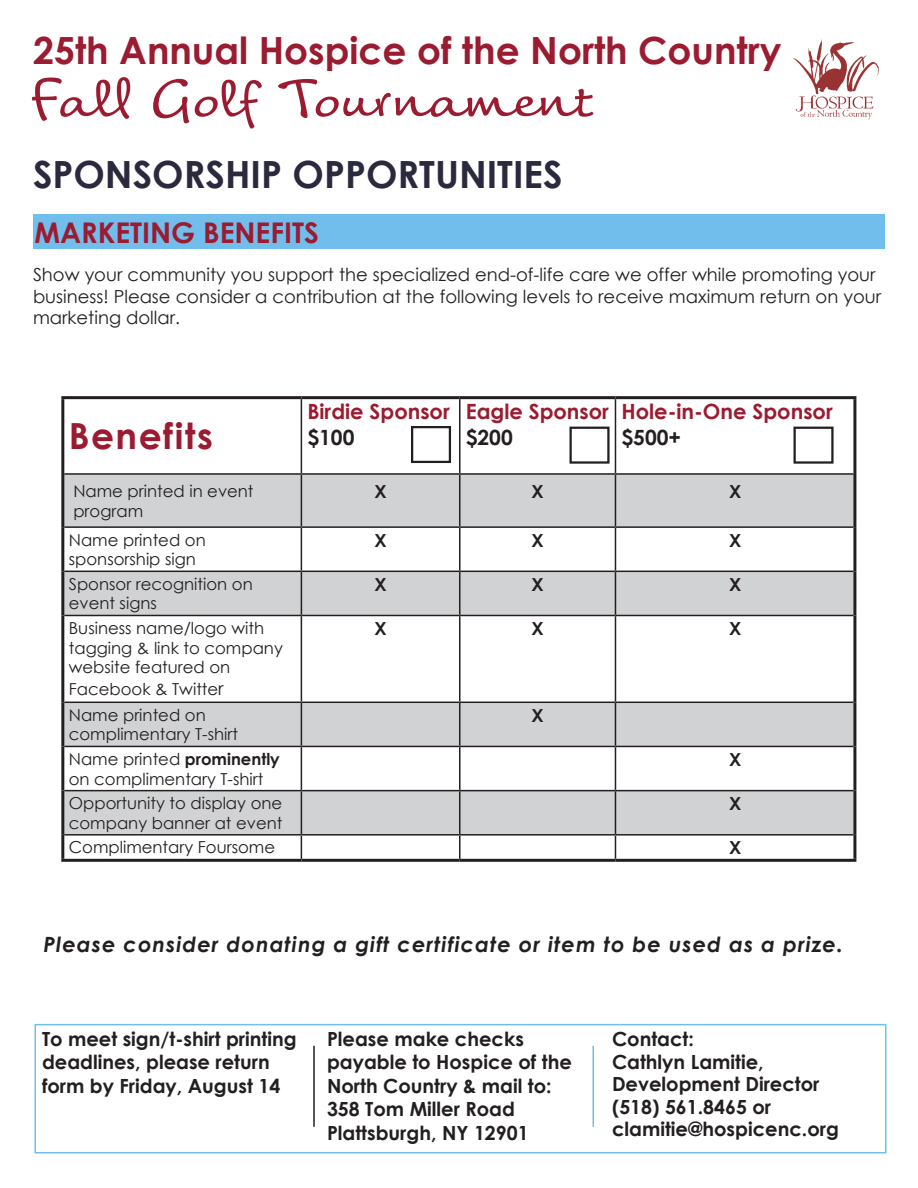
<style>
.page{position:relative;width:918px;height:1188px;background:#fff}
.page>*{position:absolute;margin:0;border:0;box-sizing:border-box;transform-origin:0 0}
.t1{font:52.5px "Tornac";color:#9b1b30}
.t2{font:700 37.5px "Century Gothic";color:#9b1b30}
.t3{font:700 37.5px "Century Gothic";color:#2a293e}
.t4{font:700 36px "Century Gothic";letter-spacing:.04em;color:#9b1b30}
.t5{font:700 28.5px "Century Gothic";color:#9b1b30}
.t6{font:italic 700 21px "Century Gothic";letter-spacing:.05em;color:#231f20}
.t7{font:700 21px "Century Gothic";color:#9b1b30}
.t8{font:700 21px "Century Gothic";color:#231f20}
.t9{font:700 19.5px/23.4px "Century Gothic";color:#231f20}
.t10{font:18px/21.6px "Century Gothic";color:#231f20}
.t11{font:700 18px "Century Gothic";color:#231f20}
.t12{font:16.5px/19.8px "Century Gothic";color:#231f20}
.s1{font-size:18px}
.s2{font-weight:700}
</style>
<div class="page">
<svg style="left:64px;top:475px;width:789px;height:359px;fill:#d1d2d4"></svg>
<hr style="left:61px;top:396px;width:240px;height:3px;background:#231f20">
<hr style="left:61px;top:399px;width:3px;height:75px;background:#231f20">
<hr style="left:301px;top:396px;width:159px;height:3px;background:#231f20">
<hr style="left:460px;top:396px;width:155px;height:3px;background:#231f20">
<hr style="left:615px;top:396px;width:241px;height:3px;background:#231f20">
<hr style="left:853px;top:399px;width:3px;height:75px;background:#231f20">
<hr style="left:301px;top:399px;width:1px;height:74px;background:#231f20">
<hr style="left:459px;top:399px;width:1px;height:74px;background:#231f20">
<hr style="left:615px;top:399px;width:1px;height:74px;background:#231f20">
<hr style="left:64px;top:473px;width:237px;height:2px;background:#231f20">
<hr style="left:301px;top:473px;width:159px;height:2px;background:#231f20">
<hr style="left:460px;top:473px;width:155px;height:2px;background:#231f20">
<hr style="left:615px;top:473px;width:238px;height:2px;background:#231f20">
<hr style="left:61px;top:474px;width:3px;height:53px;background:#231f20">
<hr style="left:853px;top:474px;width:3px;height:53px;background:#231f20">
<hr style="left:61px;top:527px;width:3px;height:44px;background:#231f20">
<hr style="left:853px;top:527px;width:3px;height:44px;background:#231f20">
<hr style="left:61px;top:571px;width:3px;height:44px;background:#231f20">
<hr style="left:853px;top:571px;width:3px;height:44px;background:#231f20">
<hr style="left:61px;top:615px;width:3px;height:87px;background:#231f20">
<hr style="left:853px;top:615px;width:3px;height:87px;background:#231f20">
<hr style="left:61px;top:702px;width:3px;height:44px;background:#231f20">
<hr style="left:853px;top:702px;width:3px;height:44px;background:#231f20">
<hr style="left:61px;top:746px;width:3px;height:45px;background:#231f20">
<hr style="left:853px;top:746px;width:3px;height:45px;background:#231f20">
<hr style="left:61px;top:791px;width:3px;height:44px;background:#231f20">
<hr style="left:853px;top:791px;width:3px;height:44px;background:#231f20">
<hr style="left:61px;top:835px;width:3px;height:24px;background:#231f20">
<hr style="left:853px;top:835px;width:3px;height:24px;background:#231f20">
<hr style="left:61px;top:859px;width:240px;height:3px;background:#231f20">
<hr style="left:301px;top:859px;width:159px;height:3px;background:#231f20">
<hr style="left:460px;top:859px;width:155px;height:3px;background:#231f20">
<hr style="left:615px;top:859px;width:241px;height:3px;background:#231f20">
<hr style="left:301px;top:475px;width:1px;height:51px;background:#231f20">
<hr style="left:459px;top:475px;width:1px;height:51px;background:#231f20">
<hr style="left:615px;top:475px;width:1px;height:51px;background:#231f20">
<hr style="left:64px;top:526px;width:237px;height:2px;background:#231f20">
<hr style="left:301px;top:526px;width:159px;height:2px;background:#231f20">
<hr style="left:301px;top:528px;width:1px;height:43px;background:#231f20">
<hr style="left:460px;top:526px;width:155px;height:2px;background:#231f20">
<hr style="left:459px;top:528px;width:1px;height:43px;background:#231f20">
<hr style="left:615px;top:526px;width:238px;height:2px;background:#231f20">
<hr style="left:615px;top:528px;width:1px;height:43px;background:#231f20">
<hr style="left:64px;top:571px;width:237px;height:1px;background:#231f20">
<hr style="left:301px;top:571px;width:159px;height:1px;background:#231f20">
<hr style="left:301px;top:572px;width:1px;height:43px;background:#231f20">
<hr style="left:460px;top:571px;width:155px;height:1px;background:#231f20">
<hr style="left:459px;top:572px;width:1px;height:43px;background:#231f20">
<hr style="left:615px;top:571px;width:238px;height:1px;background:#231f20">
<hr style="left:615px;top:572px;width:1px;height:43px;background:#231f20">
<hr style="left:64px;top:615px;width:237px;height:1px;background:#231f20">
<hr style="left:301px;top:615px;width:159px;height:1px;background:#231f20">
<hr style="left:301px;top:616px;width:1px;height:86px;background:#231f20">
<hr style="left:460px;top:615px;width:155px;height:1px;background:#231f20">
<hr style="left:459px;top:616px;width:1px;height:86px;background:#231f20">
<hr style="left:615px;top:615px;width:238px;height:1px;background:#231f20">
<hr style="left:615px;top:616px;width:1px;height:86px;background:#231f20">
<hr style="left:64px;top:702px;width:237px;height:1px;background:#231f20">
<hr style="left:301px;top:702px;width:159px;height:1px;background:#231f20">
<hr style="left:301px;top:703px;width:1px;height:43px;background:#231f20">
<hr style="left:460px;top:702px;width:155px;height:1px;background:#231f20">
<hr style="left:459px;top:703px;width:1px;height:43px;background:#231f20">
<hr style="left:615px;top:702px;width:238px;height:1px;background:#231f20">
<hr style="left:615px;top:703px;width:1px;height:43px;background:#231f20">
<hr style="left:64px;top:746px;width:237px;height:1px;background:#231f20">
<hr style="left:301px;top:746px;width:159px;height:1px;background:#231f20">
<hr style="left:301px;top:747px;width:1px;height:43px;background:#231f20">
<hr style="left:460px;top:746px;width:155px;height:1px;background:#231f20">
<hr style="left:459px;top:747px;width:1px;height:43px;background:#231f20">
<hr style="left:615px;top:746px;width:238px;height:1px;background:#231f20">
<hr style="left:615px;top:747px;width:1px;height:43px;background:#231f20">
<hr style="left:64px;top:790px;width:237px;height:1px;background:#231f20">
<hr style="left:301px;top:790px;width:159px;height:1px;background:#231f20">
<hr style="left:301px;top:791px;width:1px;height:43px;background:#231f20">
<hr style="left:460px;top:790px;width:155px;height:1px;background:#231f20">
<hr style="left:459px;top:791px;width:1px;height:43px;background:#231f20">
<hr style="left:615px;top:790px;width:238px;height:1px;background:#231f20">
<hr style="left:615px;top:791px;width:1px;height:43px;background:#231f20">
<hr style="left:64px;top:834px;width:237px;height:2px;background:#231f20">
<hr style="left:301px;top:834px;width:159px;height:2px;background:#231f20">
<svg style="left:301px;top:836px;width:1px;height:23px"></svg>
<hr style="left:460px;top:834px;width:155px;height:2px;background:#231f20">
<svg style="left:459px;top:836px;width:1px;height:23px"></svg>
<hr style="left:615px;top:834px;width:238px;height:2px;background:#231f20">
<svg style="left:615px;top:836px;width:1px;height:23px"></svg>
<div style="left:33px;top:215px;width:852px;height:34px;background:#71beec"></div>
<div style="left:411px;top:426px;width:40px;height:37px;border:2px solid #231f20"></div>
<div style="left:570px;top:427px;width:40px;height:37px;border:2px solid #231f20"></div>
<div style="left:794px;top:427px;width:40px;height:37px;border:2px solid #231f20"></div>
<div style="left:34px;top:1024px;width:852px;height:130px;border:2px solid #71beec"></div>
<hr style="left:313px;top:1046px;width:2px;height:81px;background:#231f20">
<hr style="left:592px;top:1046px;width:2px;height:81px;background:#71beec">
<img style="left:794px;top:39px;width:85px;height:81px">
<p class="t2" style="left:33px;top:22px;width:750px">25th Annual Hospice of the North Country</p>
<p class="t1" style="left:28px;top:64px;width:568px">Fall Golf Tournament</p>
<p class="t3" style="left:33px;top:146px;width:531px">SPONSORSHIP OPPORTUNITIES</p>
<p class="t5" style="left:34px;top:211px;width:286px">MARKETING BENEFITS</p>
<p class="t10" style="left:33px;top:264px;width:850px">Show your community you support the specialized end-of-life care we offer while promoting your business! Please consider a contribution at the following levels to receive maximum return on your marketing dollar.</p>
<p class="t4" style="left:69px;top:409px;width:145px">Benefits</p>
<p class="t12" style="left:73px;top:481px;width:182px">Name printed in event</p>
<p class="t12" style="left:73px;top:501px;width:71px">program</p>
<p class="t7" style="left:307px;top:396px;width:144px">Birdie Sponsor</p>
<p class="t8" style="left:307px;top:421px;width:49px">$100</p>
<p class="t7" style="left:466px;top:396px;width:145px">Eagle Sponsor</p>
<p class="t8" style="left:466px;top:421px;width:49px">$200</p>
<p class="t7" style="left:621px;top:396px;width:213px">Hole-in-One Sponsor</p>
<p class="t8" style="left:621px;top:421px;width:61px">$500+</p>
<p class="t11" style="left:374px;top:478px;width:14px">X</p>
<p class="t11" style="left:531px;top:478px;width:14px">X</p>
<p class="t11" style="left:729px;top:478px;width:14px">X</p>
<p class="t12" style="left:69px;top:529px;width:138px">Name printed on sponsorship sign</p>
<p class="t11" style="left:374px;top:526px;width:14px">X</p>
<p class="t11" style="left:531px;top:526px;width:14px">X</p>
<p class="t11" style="left:729px;top:526px;width:14px">X</p>
<p class="t12" style="left:69px;top:574px;width:185px">Sponsor recognition on event signs</p>
<p class="t11" style="left:374px;top:571px;width:14px">X</p>
<p class="t11" style="left:531px;top:571px;width:14px">X</p>
<p class="t11" style="left:729px;top:571px;width:14px">X</p>
<p class="t12" style="left:69px;top:618px;width:216px">Business name/logo with tagging &amp; link to company website featured on</p>
<p class="t12" style="left:69px;top:679px;width:156px">Facebook &amp; Twitte<span class="s1">r</span></p>
<p class="t11" style="left:374px;top:615px;width:14px">X</p>
<p class="t11" style="left:531px;top:615px;width:14px">X</p>
<p class="t11" style="left:729px;top:615px;width:14px">X</p>
<p class="t12" style="left:69px;top:705px;width:171px">Name printed on complimentary T-shirt</p>
<p class="t11" style="left:531px;top:702px;width:14px">X</p>
<p class="t12" style="left:69px;top:749px;width:213px">Name printed <span class="s2">prominently </span>on complimentary T-shirt</p>
<p class="t11" style="left:729px;top:746px;width:14px">X</p>
<p class="t12" style="left:69px;top:793px;width:215px">Opportunity to display one company banner at event</p>
<p class="t11" style="left:729px;top:790px;width:14px">X</p>
<p class="t12" style="left:69px;top:837px;width:208px">Complimentary Foursome</p>
<p class="t11" style="left:729px;top:834px;width:14px">X</p>
<p class="t6" style="left:44px;top:929px;width:801px">Please consider donating a gift certificate or item to be used as a prize.</p>
<p class="t9" style="left:42px;top:1026px;width:256px">To meet sign/t-shirt printing deadlines, please return form by Friday, August 14</p>
<p class="t9" style="left:327px;top:1026px;width:246px">Please make checks payable to Hospice of the<br>North Country &amp; mail to:</p>
<p class="t9" style="left:327px;top:1097px;width:189px">358 Tom Miller Road</p>
<p class="t9" style="left:327px;top:1120px;width:203px">Plattsburgh, NY 12901</p>
<p class="t9" style="left:612px;top:1026px;width:83px">Contact:</p>
<p class="t9" style="left:612px;top:1049px;width:209px;line-height:22.5px">Cathlyn Lamitie,<br>Development Director</p>
<p class="t9" style="left:612px;top:1094px;width:161px">(518) 561.8465 or</p>
<p class="t9" style="left:612px;top:1116px;width:228px">clamitie@hospicenc.org</p>
</div>
